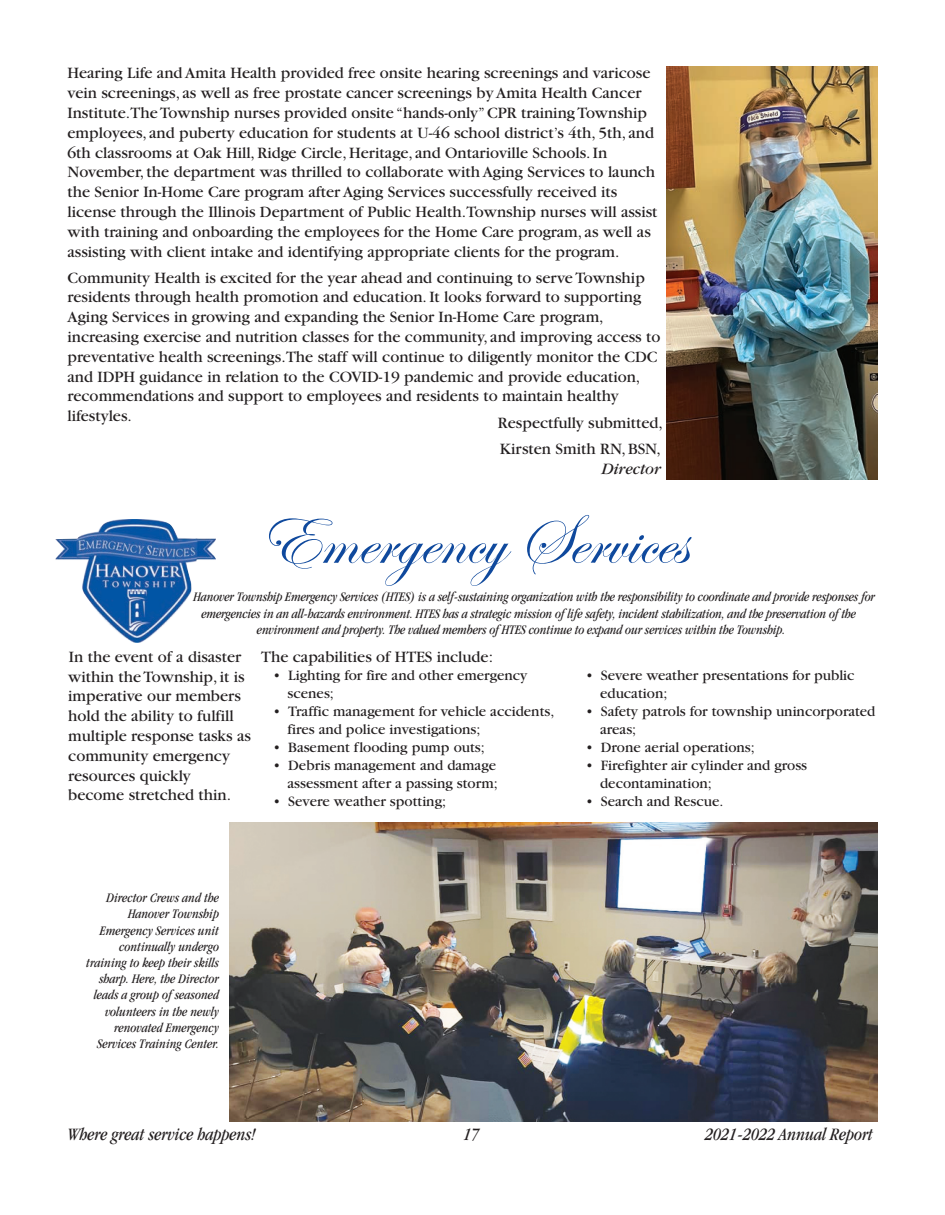
<style>
.page{position:relative;width:945px;height:1215px;background:#fff}
.page>*{position:absolute;margin:0;border:0;box-sizing:border-box;transform-origin:0 0}
.t1{font:72px "Edwardian Script ITC";color:#0f499d}
.t2{font:italic condensed 18px "Garamond";color:#231f20}
.t3{font:16.5px/19.8px "Garamond";color:#231f20}
.t4{font:italic 16.5px "Garamond";color:#231f20}
.t5{font:15px/18px "Garamond";color:#231f20}
.t6{font:italic condensed 13.5px/16.2px "Garamond";letter-spacing:-.01em;color:#231f20;text-align:right}
</style>
<div class="page">
<img style="left:667px;top:66px;width:211px;height:414px">
<img style="left:55px;top:519px;width:161px;height:124px">
<img style="left:229px;top:822px;width:648px;height:299px">
<p class="t3" style="left:68px;top:64px;width:592px">Hearing Life and Amita Health provided free onsite hearing screenings and varicose vein screenings, as well as free prostate cancer screenings by Amita Health Cancer Institute.The Township nurses provided onsite “hands-only” CPR training Township employees, and puberty education for students at U-46 school district’s 4th, 5th, and 6th classrooms at Oak Hill, Ridge Circle, Heritage, and Ontarioville Schools. In November, the department was thrilled to collaborate with Aging Services to launch the Senior In-Home Care program after Aging Services successfully received its license through the Illinois Department of Public Health.Township nurses will assist with training and onboarding the employees for the Home Care program, as well as assisting with client intake and identifying appropriate clients for the program.</p>
<p class="t3" style="left:68px;top:268px;width:594px">Community Health is excited for the year ahead and continuing to serve Township residents through health promotion and education. It looks forward to supporting Aging Services in growing and expanding the Senior In-Home Care program, increasing exercise and nutrition classes for the community, and improving access to preventative health screenings.The staff will continue to diligently monitor the CDC and IDPH guidance in relation to the COVID-19 pandemic and provide education, recommendations and support to employees and residents to maintain healthy lifestyles.</p>
<p class="t3" style="left:498px;top:410px;width:167px;line-height:25.8px">Respectfully submitted,<br>Kirsten Smith RN, BSN,</p>
<p class="t4" style="left:602px;top:460px;width:61px">Director</p>
<h1 class="t1" style="left:258px;top:501px;width:431px">Emergency Services</h1>
<p class="t6" style="left:194px;top:589px;width:683px">Hanover Township Emergency Services (HTES) is a self-sustaining organization with the responsibility to coordinate and provide responses for</p>
<p class="t6" style="left:201px;top:605px;width:656px">emergencies in an all-hazards environment. HTES has a strategic mission of life safety, incident stabilization, and the preservation of the</p>
<p class="t6" style="left:257px;top:621px;width:530px">environment and property. The valued members of HTES continue to expand our services within the Township.</p>
<p class="t3" style="left:68px;top:647px;width:184px">In the event of a disaster within the Township, it is imperative our members hold the ability to fulfill multiple response tasks as community emergency resources quickly become stretched thin.</p>
<p class="t3" style="left:261px;top:647px;width:233px">The capabilities of HTES include:</p>
<p class="t5" style="left:288px;top:666px;width:241px;text-indent:-14px">• Lighting for fire and other emergency scenes;</p>
<p class="t5" style="left:288px;top:702px;width:268px;text-indent:-14px">• Traffic management for vehicle accidents, fires and police investigations;</p>
<p class="t5" style="left:273px;top:738px;width:213px">• Basement flooding pump outs;</p>
<p class="t5" style="left:273px;top:756px;width:226px;text-align:right">• Debris management and damage assessment after a passing storm;</p>
<p class="t5" style="left:273px;top:792px;width:174px">• Severe weather spotting;</p>
<p class="t6" style="left:86px;top:890px;width:134px">Director Crews and the<br>Hanover Township<br>Emergency Services unit continually undergo training to keep their skills sharp. Here, the Director leads a group of seasoned volunteers in the newly renovated Emergency<br>Services Training Center.</p>
<p class="t5" style="left:600px;top:666px;width:256px;text-indent:-14px">• Severe weather presentations for public education;</p>
<p class="t5" style="left:600px;top:702px;width:277px;text-indent:-14px">• Safety patrols for township unincorporated areas;</p>
<p class="t5" style="left:586px;top:738px;width:170px">• Drone aerial operations;</p>
<p class="t5" style="left:600px;top:756px;width:209px;text-indent:-14px">• Firefighter air cylinder and gross decontamination;</p>
<p class="t5" style="left:586px;top:792px;width:139px">• Search and Rescue.</p>
<p class="t2" style="left:68px;top:1124px;width:189px">Where great service happens!</p>
<p class="t2" style="left:464px;top:1124px;width:17px">17</p>
<p class="t2" style="left:705px;top:1124px;width:169px">2021-2022 Annual Report</p>
</div>
